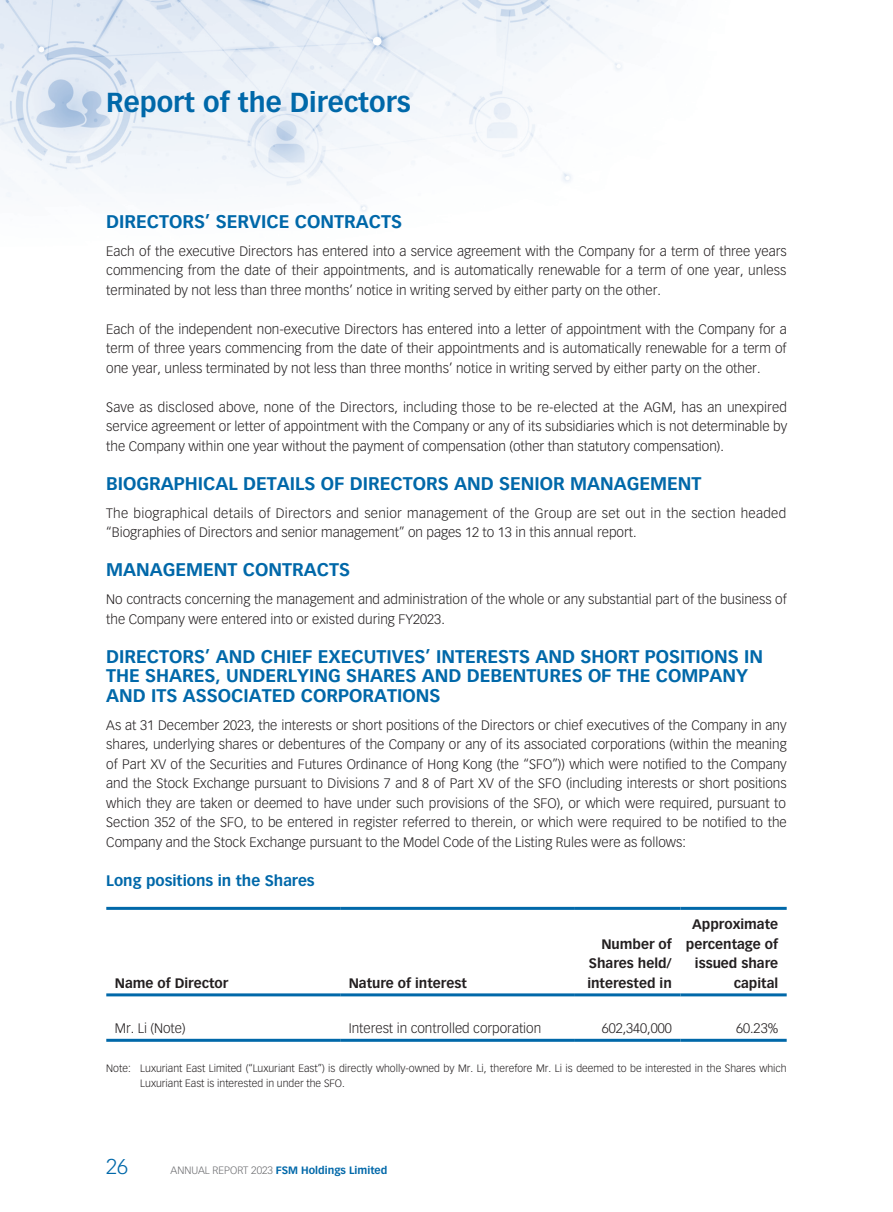
<style>
.page{position:relative;width:893px;height:1212px;background:#fff}
.page>*{position:absolute;margin:0;border:0;box-sizing:border-box;transform-origin:0 0}
.t1{font:700 27px "Vectora LT Std";color:#0068a9}
.t2{font:300 21px "Vectora LT Std";color:#0068a9}
._01_H1{font:700 18px/19.5px "Vectora LT Std";color:#0068a9}
._02_H2{font:700 15px "Vectora LT Std";color:#0068a9}
._00_txt{font:300 13.5px/19.5px "Vectora LT Std";color:#231f20;text-align:justify}
._00_txt-2{font:300 13.5px/19.5px "Vectora LT Std";letter-spacing:.02em;color:#231f20}
._50_Table_txt{font:700 13.5px "Vectora LT Std";color:#231f20}
._50_Table_txt-2{font:300 13.5px "Vectora LT Std";color:#231f20}
._06_Notes{font:300 10.5px/15px "Vectora LT Std";color:#231f20}
.t3{font:700 10.5px "Vectora LT Std";color:#0068a9}
.s1{font-weight:300;color:#6c6d70}
</style>
<div class="page">
<img style="left:0;top:0;width:654px;height:212px">
<hr style="left:106px;top:907px;width:234px;height:3px;background:#0068a9">
<hr style="left:340px;top:907px;width:234px;height:3px;background:#0068a9">
<hr style="left:574px;top:907px;width:106px;height:3px;background:#0068a9">
<hr style="left:680px;top:907px;width:107px;height:3px;background:#0068a9">
<hr style="left:106px;top:993px;width:234px;height:3px;background:#0068a9">
<hr style="left:340px;top:993px;width:234px;height:3px;background:#0068a9">
<hr style="left:574px;top:993px;width:106px;height:3px;background:#0068a9">
<hr style="left:680px;top:993px;width:107px;height:3px;background:#0068a9">
<hr style="left:106px;top:1039px;width:234px;height:3px;background:#0068a9">
<hr style="left:340px;top:1039px;width:234px;height:3px;background:#0068a9">
<hr style="left:574px;top:1039px;width:106px;height:3px;background:#0068a9">
<hr style="left:680px;top:1039px;width:107px;height:3px;background:#0068a9">
<h1 class="t1" style="left:106px;top:86px;width:306px">Report of the Directors</h1>
<p class="_01_H1" style="left:106px;top:211px;width:297px">DIRECTORS’ SERVICE CONTRACTS</p>
<p class="_00_txt" style="left:106px;top:241px;width:682px">Each of the executive Directors has entered into a service agreement with the Company for a term of three years commencing from the date of their appointments, and is automatically renewable for a term of one year, unless terminated by not less than three months’ notice in writing served by either party on the other.</p>
<p class="_00_txt" style="left:106px;top:319px;width:682px">Each of the independent non-executive Directors has entered into a letter of appointment with the Company for a term of three years commencing from the date of their appointments and is automatically renewable for a term of one year, unless terminated by not less than three months’ notice in writing served by either party on the other.</p>
<p class="_00_txt" style="left:106px;top:397px;width:682px">Save as disclosed above, none of the Directors, including those to be re-elected at the AGM, has an unexpired service agreement or letter of appointment with the Company or any of its subsidiaries which is not determinable by the Company within one year without the payment of compensation (other than statutory compensation).</p>
<p class="_01_H1" style="left:106px;top:473px;width:597px">BIOGRAPHICAL DETAILS OF DIRECTORS AND SENIOR MANAGEMENT</p>
<p class="_00_txt-2" style="left:106px;top:503px;width:681px">The biographical details of Directors and senior management of the Group are set out in the section headed “Biographies of Directors and senior management” on pages 12 to 13 in this annual report.</p>
<p class="_01_H1" style="left:106px;top:560px;width:245px">MANAGEMENT CONTRACTS</p>
<p class="_00_txt" style="left:106px;top:590px;width:682px">No contracts concerning the management and administration of the whole or any substantial part of the business of the Company were entered into or existed during FY2023.</p>
<p class="_01_H1" style="left:106px;top:646px;width:658px">DIRECTORS’ AND CHIEF EXECUTIVES’ INTERESTS AND SHORT POSITIONS IN<br>THE SHARES, UNDERLYING SHARES AND DEBENTURES OF THE COMPANY<br>AND ITS ASSOCIATED CORPORATIONS</p>
<p class="_00_txt" style="left:106px;top:715px;width:682px">As at 31 December 2023, the interests or short positions of the Directors or chief executives of the Company in any shares, underlying shares or debentures of the Company or any of its associated corporations (within the meaning of Part XV of the Securities and Futures Ordinance of Hong Kong (the “SFO”)) which were notified to the Company and the Stock Exchange pursuant to Divisions 7 and 8 of Part XV of the SFO (including interests or short positions which they are taken or deemed to have under such provisions of the SFO), or which were required, pursuant to Section 352 of the SFO, to be entered in register referred to therein, or which were required to be notified to the Company and the Stock Exchange pursuant to the Model Code of the Listing Rules were as follows:</p>
<p class="_02_H2" style="left:106px;top:871px;width:210px">Long positions in the Shares</p>
<p class="_50_Table_txt" style="left:115px;top:975px;width:115px">Name of Director</p>
<p class="_50_Table_txt" style="left:349px;top:975px;width:120px">Nature of interest</p>
<p class="_50_Table_txt" style="left:601px;top:936px;width:72px">Number of</p>
<p class="_50_Table_txt" style="left:589px;top:955px;width:84px">Shares held/</p>
<p class="_50_Table_txt" style="left:587px;top:975px;width:86px">interested in</p>
<p class="_50_Table_txt" style="left:692px;top:916px;width:87px">Approximate</p>
<p class="_50_Table_txt" style="left:686px;top:936px;width:94px">percentage of</p>
<p class="_50_Table_txt" style="left:695px;top:955px;width:85px">issued share</p>
<p class="_50_Table_txt" style="left:734px;top:975px;width:46px">capital</p>
<p class="_50_Table_txt-2" style="left:115px;top:1020px;width:72px">Mr. Li (Note)</p>
<p class="_50_Table_txt-2" style="left:349px;top:1020px;width:194px">Interest in controlled corporation</p>
<p class="_50_Table_txt-2" style="left:602px;top:1020px;width:72px">602,340,000</p>
<p class="_50_Table_txt-2" style="left:736px;top:1020px;width:44px">60.23%</p>
<p class="_06_Notes" style="left:140px;top:1060px;width:648px;text-indent:-34px">Note: Luxuriant East Limited (“Luxuriant East”) is directly wholly-owned by Mr. Li, therefore Mr. Li is deemed to be interested in the Shares which<br>Luxuriant East is interested in under the SFO.</p>
<h2 class="t2" style="left:106px;top:1154px;width:23px">26</h2>
<p class="t3" style="left:171px;top:1164px;width:218px"><span class="s1">ANNUAL REPORT 2023</span> FSM Holdings Limited</p>
</div>
